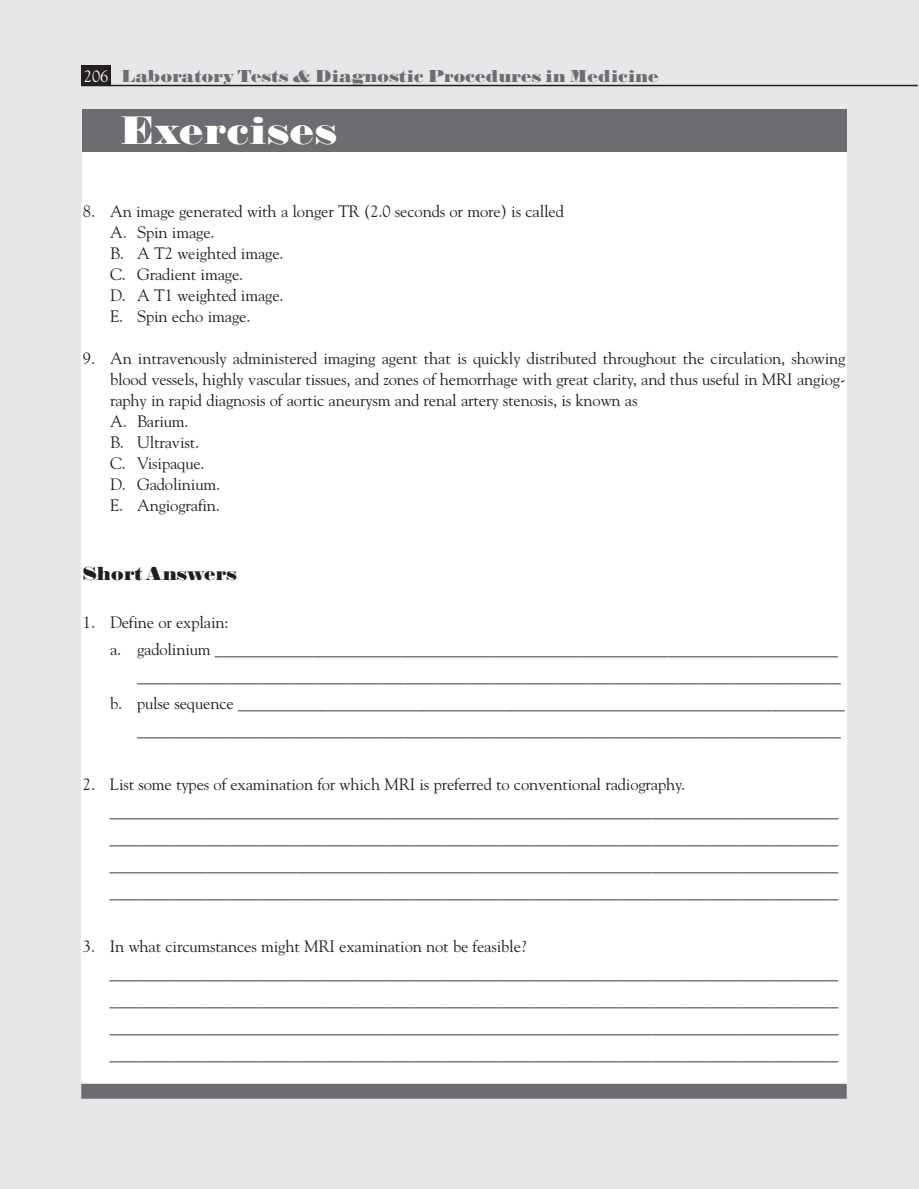
<style>
.page{position:relative;width:919px;height:1189px;background:#fff}
.page>*{position:absolute;margin:0;border:0;box-sizing:border-box;transform-origin:0 0}
.t1{font:37.95px "Falstaff";color:#fff}
.t2{font:18px "Falstaff";letter-spacing:-.015em;color:#231f20}
.t3{font:16.5px/21px "Goudy";letter-spacing:-.01em;color:#231f20}
.t4{font:16.5px "Falstaff";letter-spacing:-.015em;color:#6c6d70}
.s1{font-family:"Goudy";color:#fff}
</style>
<div class="page">
<div style="left:0;top:0;width:918px;height:1188px;background:#e6e7e9"></div>
<div style="left:82px;top:114px;width:764px;height:971px;background:#fff"></div>
<div style="left:82px;top:110px;width:764px;height:42px;background:#6c6d70"></div>
<div style="left:81px;top:65px;width:30px;height:20px;background:#231f20"></div>
<hr style="left:81px;top:85px;width:836px;height:1px;background:#231f20">
<div style="left:81px;top:203px;width:765px;height:875px;background:#fff"></div>
<div style="left:81px;top:1083px;width:765px;height:15px;background:#6c6d70"></div>
<p class="t4" style="left:84px;top:69px;width:576px"><span class="s1">206</span> Laboratory Tests &amp; Diagnostic Procedures in Medicine</p>
<h1 class="t1" style="left:121px;top:117px;width:218px">Exercises</h1>
<p class="t3" style="left:110px;top:200px;width:455px;text-indent:-27px">8. An image generated with a longer TR (2.0 seconds or more) is called<br>A. Spin image.<br>B. A T2 weighted image.<br>C. Gradient image.<br>D. A T1 weighted image.<br>E. Spin echo image.</p>
<p class="t3" style="left:110px;top:347px;width:737px;text-indent:-27px">9. An intravenously administered imaging agent that is quickly distributed throughout the circulation, showing blood vessels, highly vascular tissues, and zones of hemorrhage with great clarity, and thus useful in MRI angiog&shy;raphy in rapid diagnosis of aortic aneurysm and renal artery stenosis, is known as<br>A. Barium.<br>B. Ultravist.<br>C. Visipaque.<br>D. Gadolinium.<br>E. Angiografin.</p>
<p class="t2" style="left:83px;top:566px;width:155px">Short Answers</p>
<p class="t3" style="left:83px;top:611px;width:147px">1. Define or explain:</p>
<p class="t3" style="left:110px;top:638px;width:729px">a. gadolinium _____________________________________________________________________________</p>
<p class="t3" style="left:137px;top:665px;width:705px">_______________________________________________________________________________________</p>
<p class="t3" style="left:110px;top:692px;width:736px">b. pulse sequence ___________________________________________________________________________</p>
<p class="t3" style="left:137px;top:719px;width:705px">_______________________________________________________________________________________</p>
<p class="t3" style="left:110px;top:770px;width:729px;line-height:27px;text-indent:-27px">2. List some types of examination for which MRI is preferred to conventional radiography. __________________________________________________________________________________________ __________________________________________________________________________________________ __________________________________________________________________________________________ __________________________________________________________________________________________</p>
<p class="t3" style="left:110px;top:932px;width:729px;line-height:27px;text-indent:-27px">3. In what circumstances might MRI examination not be feasible? __________________________________________________________________________________________ __________________________________________________________________________________________ __________________________________________________________________________________________ __________________________________________________________________________________________</p>
</div>
